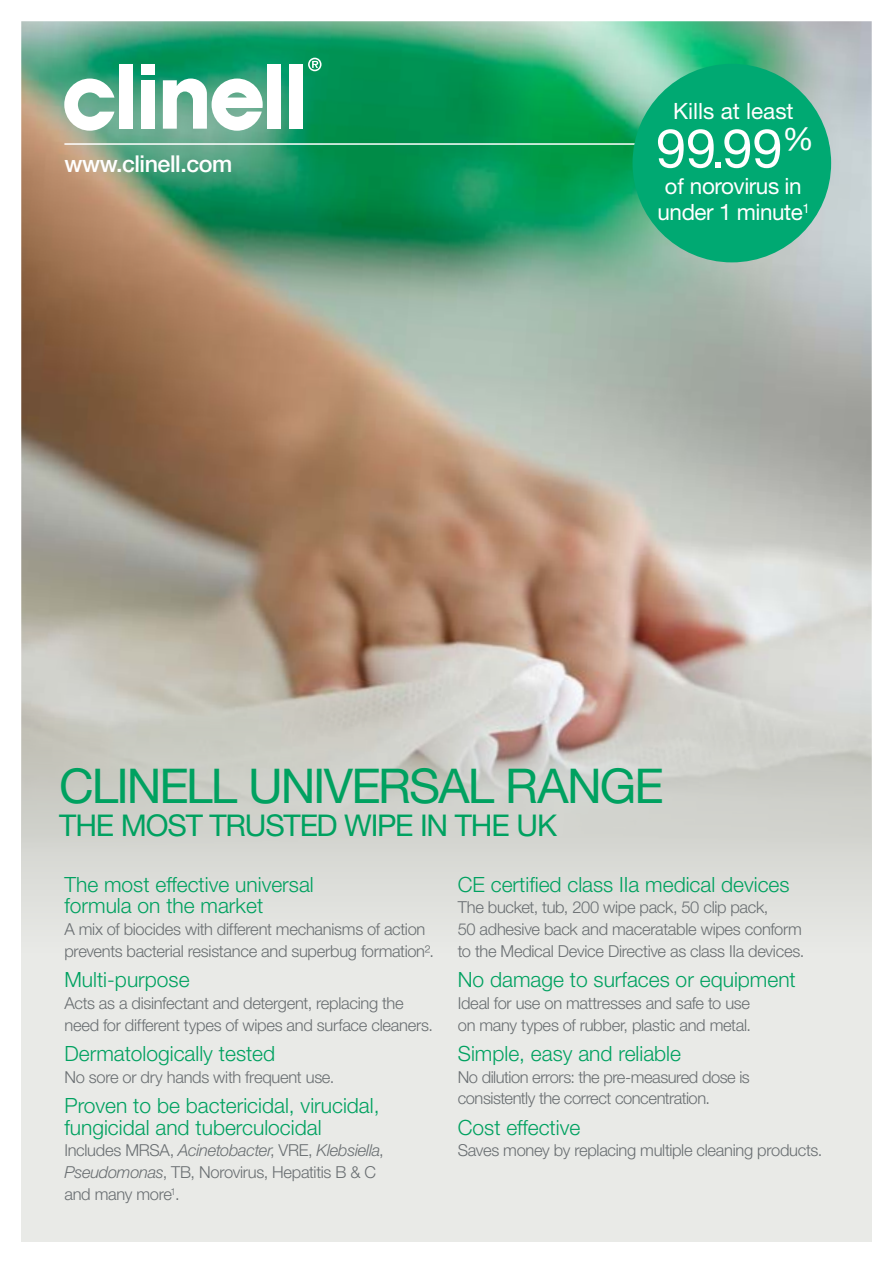
<style>
.page{position:relative;width:893px;height:1263px;background:#fff}
.page>*{position:absolute;margin:0;border:0;box-sizing:border-box;transform-origin:0 0}
.t1{font:54px "Helvetica Neue LT Pro";color:#fff}
.t2{font:48px "Helvetica Neue LT Pro";letter-spacing:-.04em;color:#00a160}
.t3{font:30px "Helvetica Neue LT Pro";letter-spacing:-.04em;color:#00a160}
.t4{font:500 23.25px "Helvetica Neue LT Pro";letter-spacing:-.02em;color:#fff}
.t5{font:22.5px/26.2px "Helvetica Neue LT Pro";letter-spacing:-.02em;color:#fff;text-align:center}
.t6{font:22.5px "Helvetica Neue LT Pro";color:#fff}
.t7{font:300 21px/21.8px "Helvetica Neue LT Pro";color:#00a160}
.t8{font:300 16.5px/21.8px "Helvetica Neue LT Pro";letter-spacing:-.02em;color:#6a6f72}
.s1{font-size:21.9px}
.s2{font-style:italic}
</style>
<div class="page">
<img style="left:21px;top:21px;width:851px;height:659px">
<svg style="left:21px;top:680px;width:851px;height:139px;background:#cdcbc4"></svg>
<div style="left:21px;top:819px;width:851px;height:423px;background:linear-gradient(to bottom,#dcddd9,#eeefed)"></div>
<svg style="left:308px;top:58px;width:14px;height:13px"></svg>
<div style="left:141px;top:64px;width:14px;height:11px;background:#fff"></div>
<div style="left:119px;top:64px;width:14px;height:65px;background:#fff"></div>
<div style="left:141px;top:80px;width:14px;height:49px;background:#fff"></div>
<div style="left:267px;top:64px;width:14px;height:65px;background:#fff"></div>
<div style="left:289px;top:64px;width:14px;height:65px;background:#fff"></div>
<svg style="left:64px;top:79px;width:50px;height:52px"></svg>
<svg style="left:163px;top:79px;width:100px;height:52px"></svg>
<hr style="left:64px;top:143px;width:765px;height:2px;background:#fff">
<div style="left:632px;top:64px;width:199px;height:198px;background:#00a972;border-radius:50%"></div>
<h3 class="t4" style="left:64px;top:150px;width:169px">www.clinell.com</h3>
<h3 class="t6" style="left:673px;top:97px;width:122px">Kills at least</h3>
<h1 class="t1" style="left:656px;top:115px;width:159px">99.99<sup>%</sup></h1>
<h3 class="t5" style="left:657px;top:172px;width:154px"><span class="s1">of</span> norovirus in under 1 minute<sup>1</sup></h3>
<h2 class="t2" style="left:59px;top:756px;width:606px">CLINELL UNIVERSAL RANGE</h2>
<h3 class="t3" style="left:59px;top:807px;width:499px">THE MOST TRUSTED WIPE IN THE UK</h3>
<p class="t7" style="left:64px;top:873px;width:251px">The most effective universal formula on the market</p>
<p class="t8" style="left:64px;top:918px;width:371px">A mix of biocides with different mechanisms of action prevents bacterial resistance and superbug formation².</p>
<p class="t7" style="left:64px;top:968px;width:127px">Multi-purpose</p>
<p class="t8" style="left:64px;top:992px;width:370px">Acts as a disinfectant and detergent, replacing the need for different types of wipes and surface cleaners.</p>
<p class="t7" style="left:64px;top:1042px;width:212px">Dermatologically tested</p>
<p class="t8" style="left:64px;top:1066px;width:272px">No sore or dry hands with frequent use.</p>
<p class="t7" style="left:64px;top:1094px;width:317px">Proven to be bactericidal, virucidal, fungicidal and tuberculocidal</p>
<p class="t8" style="left:64px;top:1139px;width:321px">Includes MRSA, <span class="s2">Acinetobacter</span>, VRE, <span class="s2">Klebsiella</span>,<br><span class="s2">Pseudomonas</span>, TB, Norovirus, Hepatitis B &amp; C and many more<sup>1</sup>.</p>
<p class="t7" style="left:458px;top:873px;width:333px">CE certified class IIa medical devices</p>
<p class="t8" style="left:458px;top:896px;width:348px">The bucket, tub, 200 wipe pack, 50 clip pack,<br>50 adhesive back and maceratable wipes conform to the Medical Device Directive as class IIa devices.</p>
<p class="t7" style="left:458px;top:968px;width:340px">No damage to surfaces or equipment</p>
<p class="t8" style="left:458px;top:992px;width:295px">Ideal for use on mattresses and safe to use on many types of rubber, plastic and metal.</p>
<p class="t7" style="left:458px;top:1042px;width:225px">Simple, easy and reliable</p>
<p class="t8" style="left:458px;top:1066px;width:294px">No dilution errors: the pre-measured dose is consistently the correct concentration.</p>
<p class="t7" style="left:458px;top:1116px;width:124px">Cost effective</p>
<p class="t8" style="left:458px;top:1139px;width:366px">Saves money by replacing multiple cleaning products.</p>
</div>
